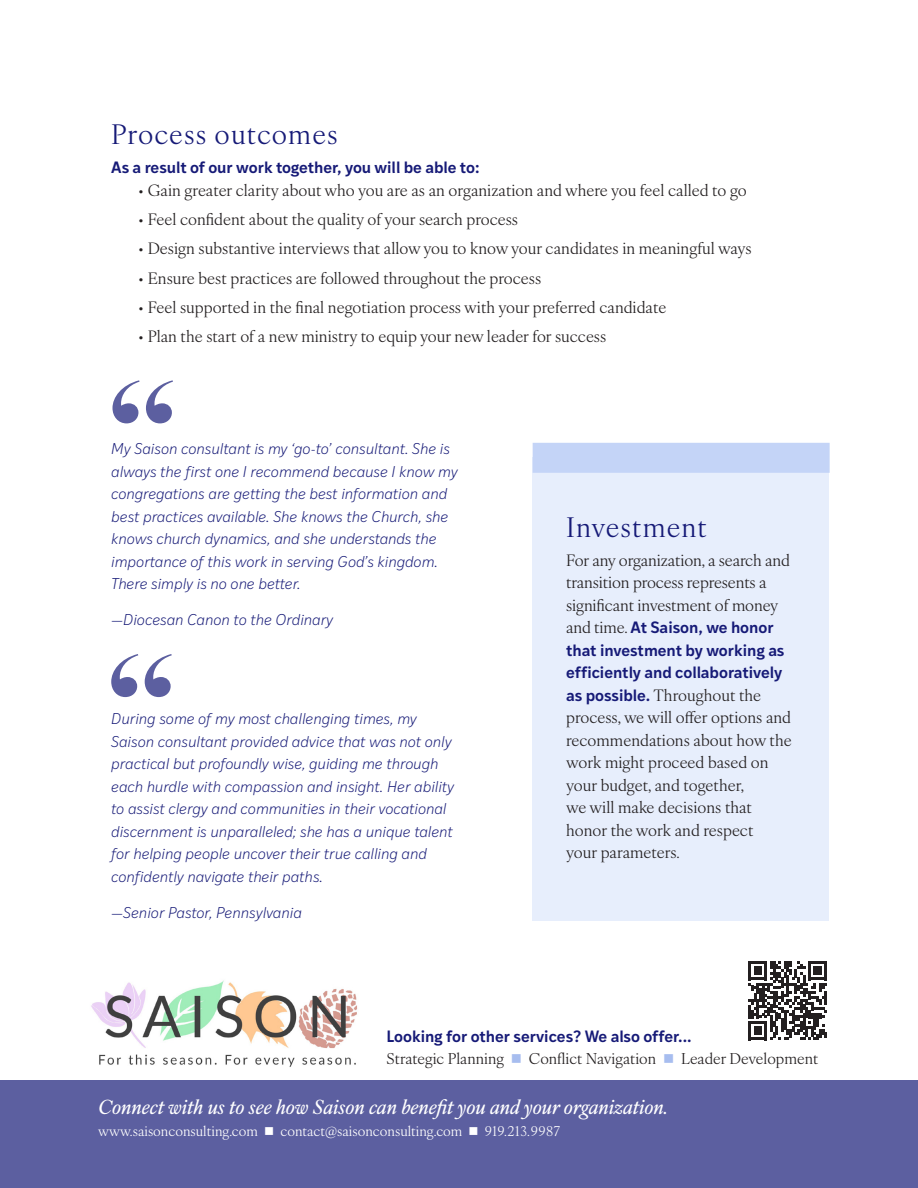
<style>
.page{position:relative;width:918px;height:1188px;background:#fff}
.page>*{position:absolute;margin:0;border:0;box-sizing:border-box;transform-origin:0 0}
.t1{font:27px "Ivy Ora Text";letter-spacing:.04em;color:#161a77}
.t2{font:italic 500 19.5px "Ivy Ora Text";color:#fff}
.t3{font:15.75px/22.5px "Ivy Ora Text";color:#231f20}
.t4{font:600 15.75px "Ivy Style Sans";color:#161a77}
.t5{font:italic 300 15px/22.5px "Ivy Style Sans";color:#161a77}
.t6{font:15px "Ivy Ora Text";color:#231f20}
.t7{font:13.5px "Ivy Ora Text";color:#fff}
.s1{font-family:"Ivy Style Sans";font-weight:600;color:#161a77}
.s2{color:#a7bdef}
</style>
<div class="page">
<div style="left:0;top:1080px;width:918px;height:108px;background:#5c5fa0"></div>
<img style="left:91px;top:980px;width:267px;height:87px">
<div style="left:532px;top:457px;width:297px;height:464px;background:#e7eefc"></div>
<div style="left:533px;top:443px;width:297px;height:30px;background:#c4d4f7"></div>
<svg style="left:748px;top:961px;width:79px;height:79px"></svg>
<svg style="left:113px;top:380px;width:60px;height:43px"></svg>
<svg style="left:111px;top:654px;width:61px;height:43px"></svg>
<p class="t1" style="left:111px;top:114px;width:228px">Process outcomes</p>
<p class="t4" style="left:111px;top:155px;width:370px">As a result of our work together, you will be able to:</p>
<p class="t3" style="left:138px;top:178px;width:610px">• Gain greater clarity about who you are as an organization and where you feel called to go</p>
<p class="t3" style="left:138px;top:207px;width:381px">• Feel confident about the quality of your search process</p>
<p class="t3" style="left:138px;top:236px;width:615px">• Design substantive interviews that allow you to know your candidates in meaningful ways</p>
<p class="t3" style="left:138px;top:266px;width:405px">• Ensure best practices are followed throughout the process</p>
<p class="t3" style="left:138px;top:295px;width:530px">• Feel supported in the final negotiation process with your preferred candidate</p>
<p class="t3" style="left:138px;top:324px;width:470px">• Plan the start of a new ministry to equip your new leader for success</p>
<p class="t5" style="left:111px;top:437px;width:348px">My Saison consultant is my ‘go-to’ consultant. She is always the first one I recommend because I know my congregations are getting the best information and best practices available. She knows the Church, she knows church dynamics, and she understands the importance of this work in serving God’s kingdom.<br>There simply is no one better.</p>
<p class="t5" style="left:111px;top:608px;width:224px">—Diocesan Canon to the Ordinary</p>
<p class="t5" style="left:111px;top:707px;width:344px">During some of my most challenging times, my Saison consultant provided advice that was not only practical but profoundly wise, guiding me through each hurdle with compassion and insight. Her ability to assist clergy and communities in their vocational discernment is unparalleled; she has a unique talent for helping people uncover their true calling and confidently navigate their paths.</p>
<p class="t5" style="left:111px;top:900px;width:192px">—Senior Pastor, Pennsylvania</p>
<p class="t1" style="left:566px;top:506px;width:142px">Investment</p>
<p class="t3" style="left:566px;top:548px;width:227px">For any organization, a search and transition process represents a significant investment of money and time. <span class="s1">At Saison, we honor that investment by working as efficiently and collaboratively as possible.</span> Throughout the process, we will offer options and recommendations about how the work might proceed based on your budget, and together,<br>we will make decisions that honor the work and respect<br>your parameters.</p>
<p class="t4" style="left:387px;top:1024px;width:307px">Looking for other services? We also offer...</p>
<p class="t6" style="left:387px;top:1047px;width:433px">Strategic Planning <span class="s2">■</span> Conflict Navigation <span class="s2">■</span> Leader Development</p>
<p class="t2" style="left:98px;top:1091px;width:571px">Connect with us to see how Saison can benefit you and your organization.</p>
<p class="t7" style="left:98px;top:1121px;width:463px">www.saisonconsulting.com ■ contact@saisonconsulting.com ■ 919.213.9987</p>
</div>
